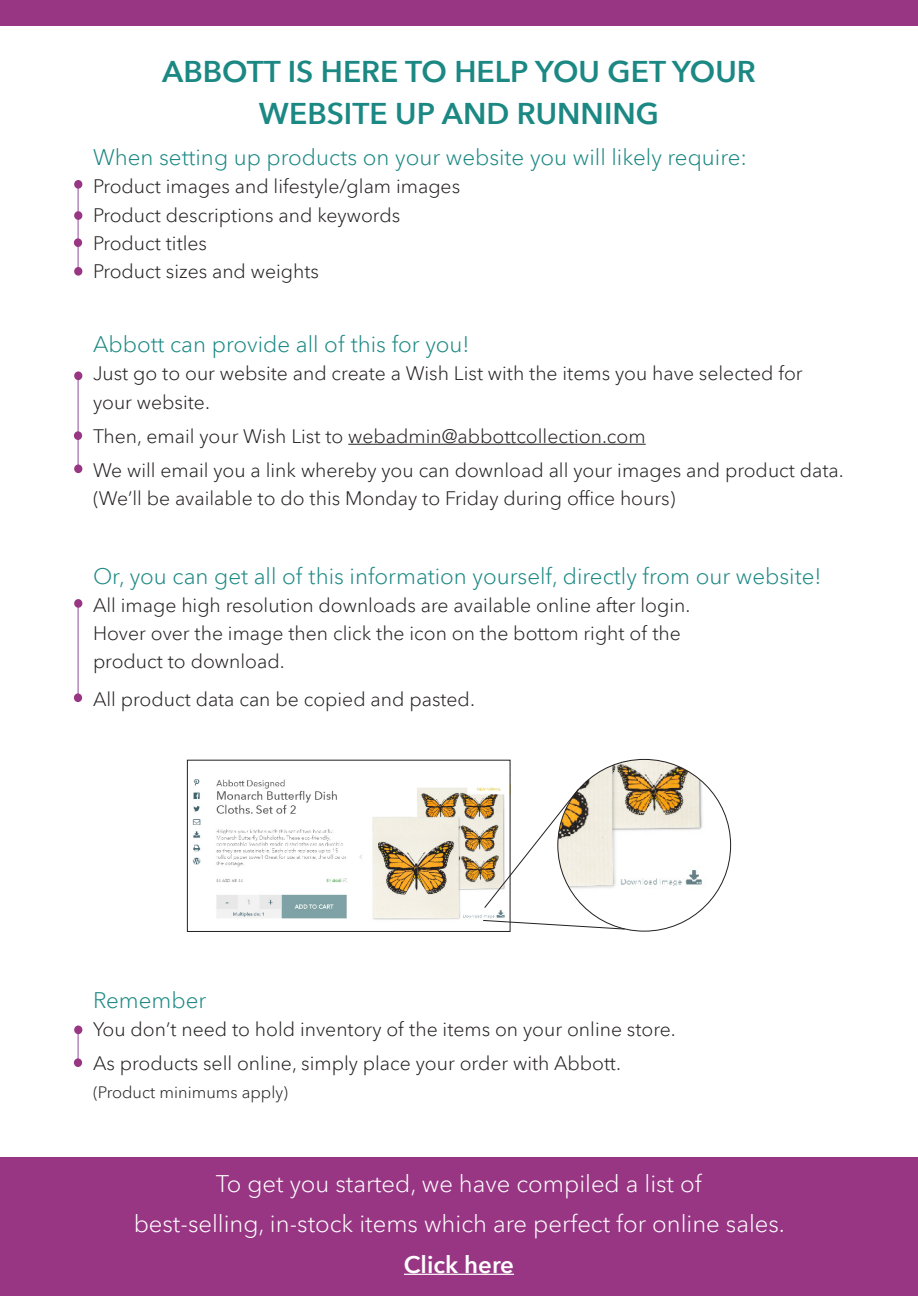
<style>
.page{position:relative;width:918px;height:1296px;background:#fff}
.page>*{position:absolute;margin:0;border:0;box-sizing:border-box;transform-origin:0 0}
.t1{font:600 30px/42px "Avenir Next LT Pro";color:#1b8883;text-align:center}
.t2{font:300 24px/40.2px "Avenir Next LT Pro";color:#fff;text-align:center}
.t3{font:300 22.5px "Avenir Next LT Pro";color:#1b8883}
.t4{font:300 19.5px/28.2px "Avenir Next LT Pro";color:#231f20}
.t5{font:300 16.5px "Avenir Next LT Pro";color:#231f20}
.s1{font-weight:600}
</style>
<div class="page">
<div style="left:0;top:1157px;width:918px;height:139px;background:#983684"></div>
<hr style="left:348px;top:444px;width:298px;height:1px;background:#231f20">
<hr style="left:404px;top:1274px;width:110px;height:1px;background:#fff">
<hr style="left:78px;top:186px;width:1px;height:86px;background:#8d4b9d">
<hr style="left:78px;top:376px;width:1px;height:93px;background:#8d4b9d">
<hr style="left:78px;top:603px;width:1px;height:95px;background:#8d4b9d">
<hr style="left:78px;top:1030px;width:1px;height:33px;background:#8d4b9d">
<div style="left:74px;top:180px;width:8px;height:9px;background:#983684;border-radius:50%"></div>
<div style="left:74px;top:371px;width:8px;height:9px;background:#983684;border-radius:50%"></div>
<div style="left:74px;top:599px;width:8px;height:9px;background:#983684;border-radius:50%"></div>
<div style="left:74px;top:1026px;width:8px;height:8px;background:#983684;border-radius:50%"></div>
<div style="left:74px;top:211px;width:8px;height:9px;background:#983684;border-radius:50%"></div>
<div style="left:74px;top:238px;width:8px;height:9px;background:#983684;border-radius:50%"></div>
<div style="left:74px;top:431px;width:8px;height:9px;background:#983684;border-radius:50%"></div>
<div style="left:74px;top:693px;width:8px;height:9px;background:#983684;border-radius:50%"></div>
<div style="left:74px;top:1058px;width:8px;height:9px;background:#983684;border-radius:50%"></div>
<div style="left:74px;top:267px;width:8px;height:9px;background:#983684;border-radius:50%"></div>
<div style="left:74px;top:464px;width:8px;height:9px;background:#983684;border-radius:50%"></div>
<img style="left:192px;top:779px;width:313px;height:141px">
<div style="left:187px;top:760px;width:323px;height:172px;border:1px solid #231f20"></div>
<img style="left:579px;top:759px;width:135px;height:129px">
<svg style="left:484px;top:788px;width:95px;height:120px"></svg>
<svg style="left:483px;top:920px;width:142px;height:9px"></svg>
<div style="left:0;top:0;width:918px;height:26px;background:#983684"></div>
<p class="t1" style="left:162px;top:50px;width:595px">ABBOTT IS HERE TO HELP YOU GET YOUR<br>WEBSITE UP AND RUNNING</p>
<p class="t3" style="left:93px;top:144px;width:656px">When setting up products on your website you will likely require:</p>
<p class="t4" style="left:93px;top:172px;width:369px">Product images and lifestyle/glam images</p>
<p class="t4" style="left:93px;top:201px;width:309px">Product descriptions and keywords</p>
<p class="t4" style="left:93px;top:229px;width:116px">Product titles</p>
<p class="t4" style="left:93px;top:257px;width:228px">Product sizes and weights</p>
<p class="t3" style="left:93px;top:331px;width:378px">Abbott can provide all of this for you!</p>
<p class="t4" style="left:93px;top:359px;width:711px">Just go to our website and create a Wish List with the items you have selected for your website.</p>
<p class="t4" style="left:93px;top:422px;width:554px">Then, email your Wish List to webadmin@abbottcollection.com</p>
<p class="t4" style="left:93px;top:456px;width:752px">We will email you a link whereby you can download all your images and product data.</p>
<p class="t4" style="left:93px;top:484px;width:584px">(We’ll be available to do this Monday to Friday during office hours)</p>
<p class="t3" style="left:93px;top:563px;width:730px">Or, you can get all of this information yourself, directly from our website!</p>
<p class="t4" style="left:93px;top:591px;width:599px">All image high resolution downloads are available online after login.</p>
<p class="t4" style="left:93px;top:619px;width:589px">Hover over the image then click the icon on the bottom right of the</p>
<p class="t4" style="left:93px;top:647px;width:193px">product to download.</p>
<p class="t4" style="left:93px;top:685px;width:383px">All product data can be copied and pasted.</p>
<p class="t3" style="left:93px;top:986px;width:115px">Remember</p>
<p class="t4" style="left:93px;top:1015px;width:584px">You don’t need to hold inventory of the items on your online store.</p>
<p class="t4" style="left:93px;top:1049px;width:530px">As products sell online, simply place your order with Abbott.</p>
<p class="t5" style="left:93px;top:1083px;width:197px">(Product minimums apply)</p>
<p class="t2" style="left:216px;top:1164px;width:488px">To get you started, we have compiled a list of</p>
<p class="t2" style="left:134px;top:1204px;width:653px">best-selling, in-stock items which are perfect for online sales.<br><span class="s1">Click here</span></p>
</div>
